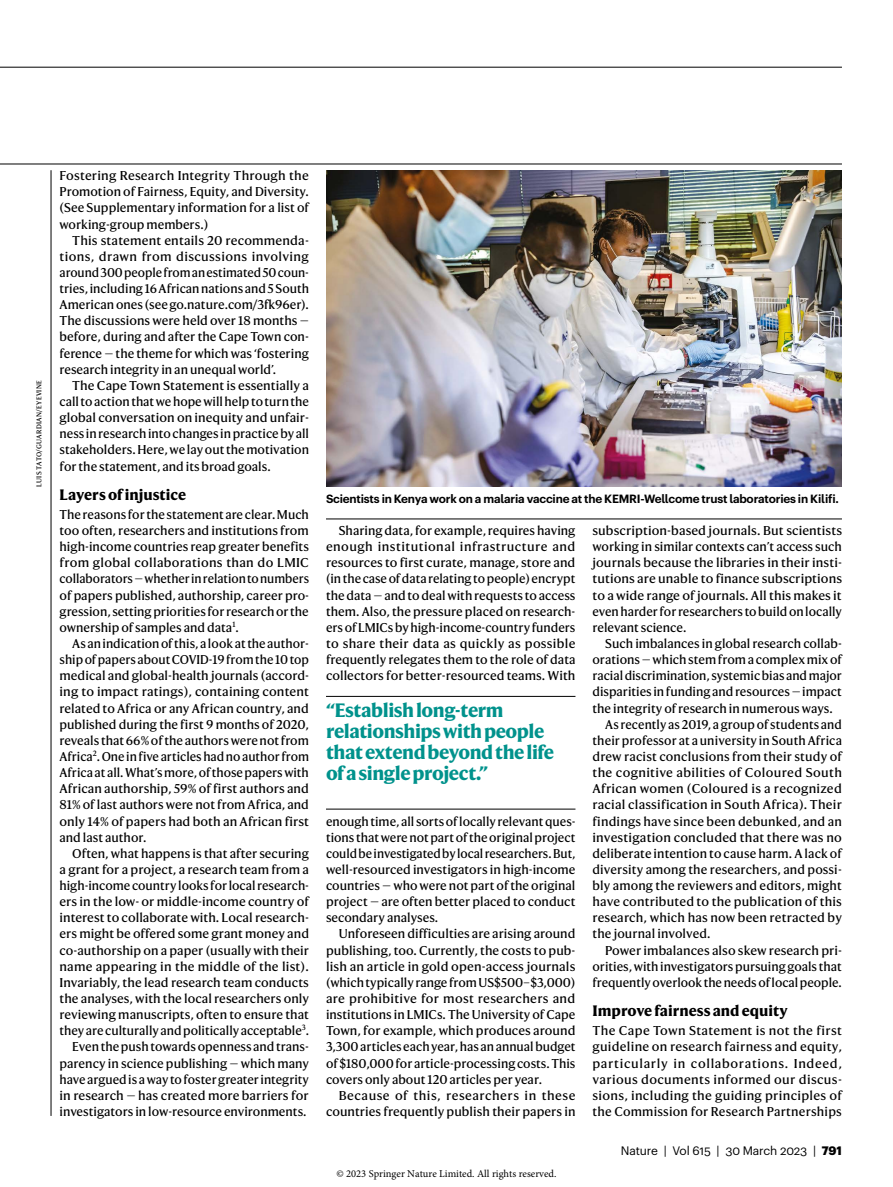
<style>
.page{position:relative;width:893px;height:1187px;background:#fff}
.page>*{position:absolute;margin:0;border:0;box-sizing:border-box;transform-origin:0 0}
.t1{font:700 18.75px/21px "Harding Text";letter-spacing:-.025em;color:#00928c}
.t2{font:700 14.7px "Harding Text";color:#000}
.t3{font:12.3px/16.2px "Harding Text";color:#000;text-align:justify}
.t4{font:12.3px "Harding Text";letter-spacing:.025em;color:#000}
.t5{font:12.3px "Harding Text";letter-spacing:.02em;color:#000}
.t6{font:12px "Graphik Naturel";letter-spacing:-.01em;color:#000}
.t7{font:600 11.7px "Graphik Naturel";letter-spacing:-.015em;color:#000}
.t8{font:10.5px "Minion Pro";color:#000}
.t9{font:6.75px "Harding Text";letter-spacing:.05em;color:#000}
.s1{font-weight:700}
</style>
<div class="page">
<img style="left:326px;top:170px;width:516px;height:316px">
<hr style="left:326px;top:808px;width:249px;height:1px;background:#000">
<hr style="left:326px;top:696px;width:249px;height:1px;background:#000">
<hr style="left:326px;top:518px;width:516px;height:1px;background:#000">
<hr style="left:51px;top:170px;width:1px;height:945px;background:#000">
<hr style="left:0;top:164px;width:842px;height:1px;background:#000">
<hr style="left:0;top:67px;width:842px;height:1px;background:#000">
<p class="t9" style="left:35px;top:486px;width:108px;rotate:-90deg">LUIS TATO/GUARDIAN/EYEVINE</p>
<p class="t3" style="left:60px;top:168px;width:251px">Fostering Research Integrity Through the Promotion of Fairness, Equity, and Diversity. (See Supplementary information for a list of working-group members.)</p>
<p class="t3" style="left:60px;top:232px;width:251px;text-indent:13px">This statement entails 20 recommenda&shy;tions, drawn from discussions involving around 300 peoplefrom an estimated 50 coun&shy;tries, including 16 African nations and 5 South American ones (see go.nature.com/3fk96er).<br>The discussions were held over 18 months — before, during and after the Cape Town con&shy;ference — the theme for which was ‘fostering research integrity in an unequal world’.</p>
<p class="t3" style="left:60px;top:377px;width:251px;text-indent:13px">The Cape Town Statement is essentially a call to action that we hope will help to turn the global conversation on inequity and unfair&shy;ness in research into changes in practice by all stakeholders. Here, we lay out the motivation for the statement, and its broad goals.</p>
<p class="t2" style="left:60px;top:485px;width:128px">Layers of injustice</p>
<p class="t3" style="left:60px;top:506px;width:251px">The reasons for the statement are clear. Much too often, researchers and institutions from high-income countries reap greater benefits from global collaborations than do LMIC collaborators — whether in relation to numbers of papers published, authorship, career pro&shy;gression, setting priorities for research or the ownership of samples and data<sup>1</sup>.</p>
<p class="t3" style="left:60px;top:635px;width:251px;text-indent:13px">As an indication of this, a look at the author&shy;ship of papers about COVID-19 from the 10 top medical and global-health journals (accord&shy;ing to impact ratings), containing content related to Africa or any African country, and published during the first 9 months of 2020, reveals that 66% of the authors were not from Africa<sup>2</sup>. One in five articles had no author from Africa at all. What’s more, of those papers with African authorship, 59% of first authors and 81% of last authors were not from Africa, and only 14% of papers had both an African first and last author.</p>
<p class="t3" style="left:60px;top:845px;width:251px;text-align:right">Often, what happens is that after securing<br>a grant for a project, a research team from a high-income country looks for local research&shy;ers in the low- or middle-income country of interest to collaborate with. Local research&shy;ers might be offered some grant money and co-authorship on a paper (usually with their name appearing in the middle of the list).<br>Invariably, the lead research team conducts the analyses, with the local researchers only reviewing manuscripts, often to ensure that they are culturally and politically acceptable<sup>3</sup>.<br>Even the push towards openness and trans&shy;parency in science publishing — which many have argued is a way to foster greater integrity in research — has created more barriers for investigators in low-resource environments.</p>
<p class="t7" style="left:326px;top:489px;width:514px">Scientists in Kenya work on a malaria vaccine at the KEMRI-Wellcome trust laboratories in Kilifi.</p>
<p class="t3" style="left:326px;top:523px;width:251px;text-indent:13px">Sharing data, for example, requires having enough institutional infrastructure and resources to first curate, manage, store and (in the case of data relating to people) encrypt the data — and to deal with requests to access them. Also, the pressure placed on research&shy;ers of LMICs by high-income-country funders to share their data as quickly as possible frequently relegates them to the role of data collectors for better-resourced teams. With</p>
<h1 class="t1" style="left:326px;top:700px;width:230px">“Establish long-term relationships with people that extend beyond the life of a single project.”</h1>
<p class="t3" style="left:326px;top:813px;width:251px">enough time, all sorts of locally relevant ques&shy;tions that were not part of the original project could be investigated by local researchers. But, well-resourced investigators in high-income countries — who were not part of the original project — are often better placed to conduct secondary analyses.</p>
<p class="t3" style="left:326px;top:926px;width:251px;text-indent:13px">Unforeseen difficulties are arising around publishing, too. Currently, the costs to pub&shy;lish an article in gold open-access journals (which typically range from US$500–$3,000) are prohibitive for most researchers and institutions in LMICs. The University of Cape Town, for example, which produces around 3,300 articles each year, has an annual budget of $180,000 for article-processing costs. This covers only about 120 articles per year.</p>
<p class="t3" style="left:326px;top:1087px;width:251px;text-align:right">Because of this, researchers in these countries frequently publish their papers in</p>
<p class="t8" style="left:336px;top:1166px;width:222px">© 2023 Springer Nature Limited. All rights reserved.</p>
<p class="t3" style="left:592px;top:522px;width:251px">subscription-based journals. But scientists working in similar contexts can’t access such journals because the libraries in their insti&shy;tutions are unable to finance subscriptions to a wide range of journals. All this makes it even harder for researchers to build on locally relevant science.</p>
<p class="t3" style="left:605px;top:635px;width:238px">Such imbalances in global research collab-</p>
<p class="t3" style="left:592px;top:651px;width:251px">orations — which stem from a complex mix of</p>
<p class="t3" style="left:592px;top:668px;width:251px">racial discrimination, systemic bias and major</p>
<p class="t3" style="left:592px;top:684px;width:251px">disparities in funding and resources — impact</p>
<p class="t3" style="left:592px;top:700px;width:242px">the integrity of research in numerous ways.</p>
<p class="t3" style="left:605px;top:716px;width:238px">As recently as 2019, a group of students and</p>
<p class="t3" style="left:592px;top:732px;width:251px">their professor at a university in South Africa</p>
<p class="t3" style="left:592px;top:748px;width:251px">drew racist conclusions from their study of</p>
<p class="t4" style="left:592px;top:765px;width:251px">the cognitive abilities of Coloured South</p>
<p class="t5" style="left:592px;top:781px;width:251px">African women (Coloured is a recognized</p>
<p class="t3" style="left:592px;top:797px;width:251px">racial classification in South Africa). Their</p>
<p class="t3" style="left:592px;top:813px;width:251px">findings have since been debunked, and an</p>
<p class="t3" style="left:592px;top:829px;width:251px">investigation concluded that there was no</p>
<p class="t3" style="left:592px;top:845px;width:251px">deliberate intention to cause harm. A lack of</p>
<p class="t3" style="left:592px;top:861px;width:251px">diversity among the researchers, and possi-</p>
<p class="t3" style="left:592px;top:877px;width:251px">bly among the reviewers and editors, might</p>
<p class="t3" style="left:592px;top:893px;width:251px">have contributed to the publication of this</p>
<p class="t3" style="left:592px;top:909px;width:251px">research, which has now been retracted by</p>
<p class="t3" style="left:592px;top:926px;width:119px">the journal involved.</p>
<p class="t3" style="left:605px;top:942px;width:238px">Power imbalances also skew research pri-</p>
<p class="t3" style="left:592px;top:958px;width:251px">orities, with investigators pursuing goals that</p>
<p class="t3" style="left:592px;top:974px;width:251px">frequently overlook the needs of local people.</p>
<p class="t2" style="left:592px;top:1001px;width:197px">Improve fairness and equity</p>
<p class="t3" style="left:592px;top:1022px;width:251px">The Cape Town Statement is not the first guideline on research fairness and equity, particularly in collaborations. Indeed, various documents informed our discus&shy;sions, including the guiding principles of the Commission for Research Partnerships</p>
<p class="t6" style="left:621px;top:1141px;width:223px">Nature | Vol 615 | 30 March 2023 | <span class="s1">791</span></p>
</div>
